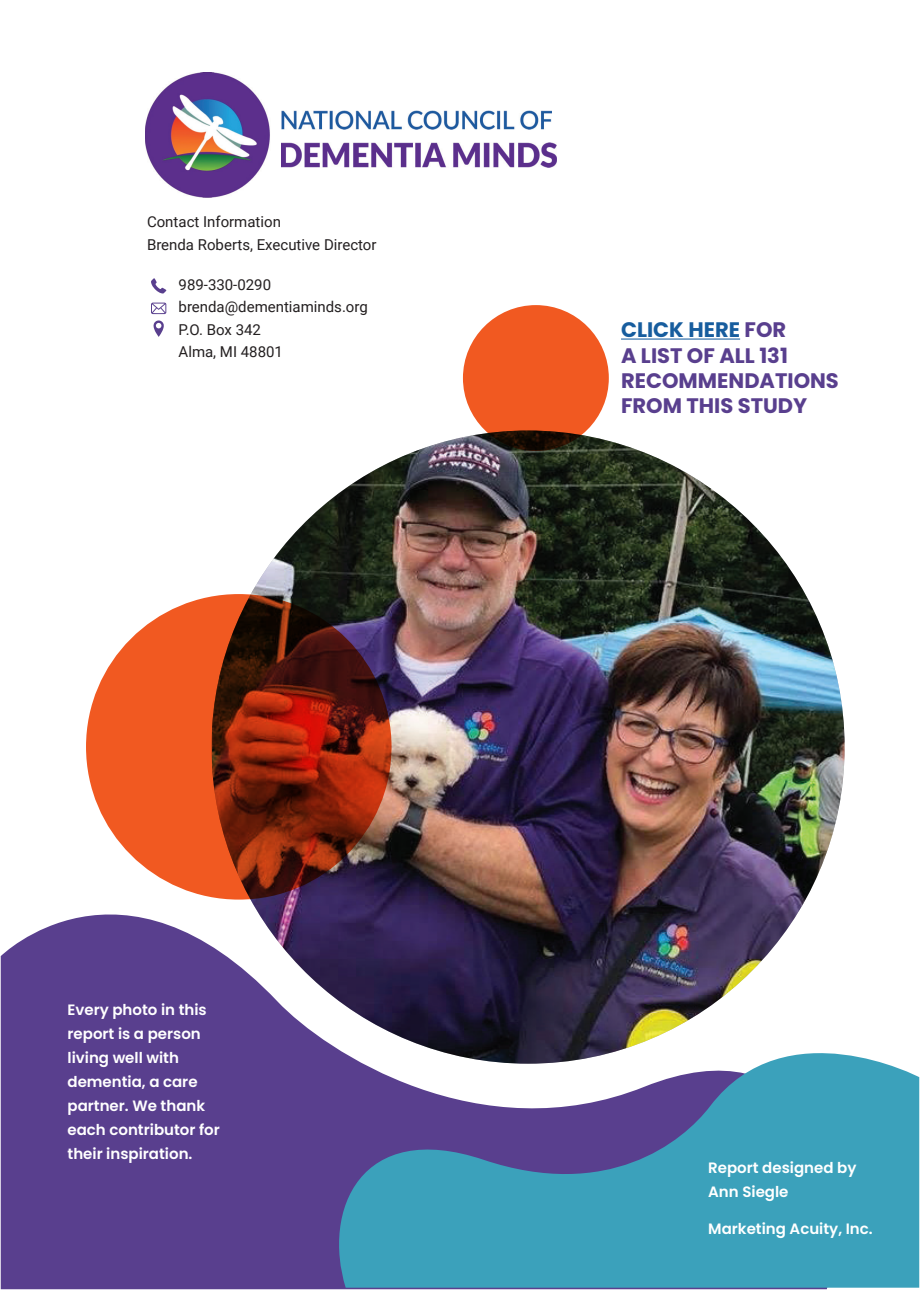
<style>
.page{position:relative;width:920px;height:1290px;background:#fff}
.page>*{position:absolute;margin:0;border:0;box-sizing:border-box;transform-origin:0 0}
.t1{font:700 21px/25.2px "Poppins";color:#593f8e}
.t2{font:600 15px/24px "Poppins";color:#fff}
.t3{font:15px/22.5px "Roboto";color:#231f20}
.s1{color:#175d9e}
</style>
<div class="page">
<svg style="left:1px;top:837px;width:826px;height:452px;fill:#593f8e"></svg>
<svg style="left:322px;top:1007px;width:597px;height:281px;fill:#3ba1bb"></svg>
<img style="left:212px;top:430px;width:633px;height:634px;border-radius:311px">
<svg style="left:86px;top:594px;width:306px;height:305px;background:#a93714"></svg>
<img style="left:145px;top:73px;width:125px;height:124px">
<img style="left:282px;top:111px;width:270px;height:18px">
<img style="left:281px;top:143px;width:276px;height:24px">
<div style="left:463px;top:305px;width:146px;height:146px;background:#f15921;border-radius:50%"></div>
<svg style="left:151px;top:303px;width:15px;height:11px"></svg>
<svg style="left:153px;top:320px;width:11px;height:17px"></svg>
<svg style="left:151px;top:278px;width:16px;height:15px"></svg>
<hr style="left:621px;top:338px;width:119px;height:2px;background:#175d9e">
<p class="t3" style="left:147px;top:210px;width:231px">Contact Information<br>Brenda Roberts, Executive Director</p>
<p class="t3" style="left:179px;top:272px;width:191px">989-330-0290 brenda@dementiaminds.org<br>P.O. Box 342<br>Alma, MI 48801</p>
<p class="t2" style="left:68px;top:998px;width:154px">Every photo in this report is a person living well with dementia, a care partner. We thank each contributor for their inspiration.</p>
<h1 class="t1" style="left:621px;top:318px;width:219px"><span class="s1">CLICK HERE</span> FOR<br>A LIST OF ALL 131<br>RECOMMENDATIONS<br>FROM THIS STUDY</h1>
<p class="t2" style="left:708px;top:1156px;width:150px">Report designed by<br>Ann Siegle</p>
<p class="t2" style="left:708px;top:1217px;width:166px">Marketing Acuity, Inc.</p>
</div>
